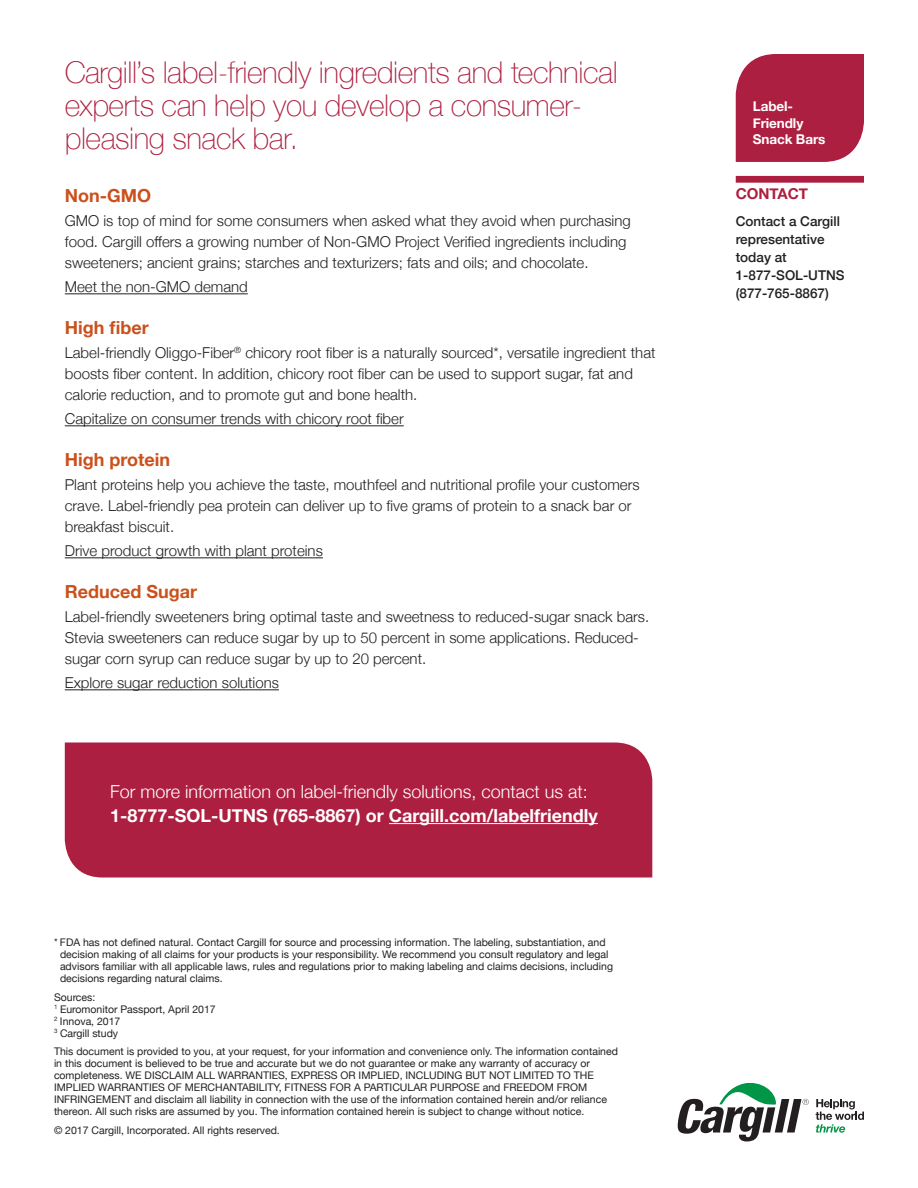
<style>
.page{position:relative;width:918px;height:1188px;background:#fff}
.page>*{position:absolute;margin:0;border:0;box-sizing:border-box;transform-origin:0 0}
.t1{font:100 30px/33px "Helvetica Neue";letter-spacing:-.015em;color:#ad1f40}
.t2{font:300 18px/24px "Helvetica Neue";color:#fff}
.t3{font:700 18px "Helvetica Neue";color:#cb511c}
.t4{font:300 15px/21px "Helvetica Neue";color:#231f20}
.t5{font:700 15px "Helvetica Neue";color:#ad1f40}
.t6{font:500 13.5px/18px "Helvetica Neue";color:#231f20}
.t7{font:700 13.5px/16.5px "Helvetica Neue";letter-spacing:-.01em;color:#fff}
.FOOTNOTES{font:10.5px/12px "Helvetica Neue";color:#231f20}
.s1{font-weight:700}
</style>
<div class="page">
<div style="left:65px;top:742px;width:587px;height:136px;background:#ad1f40"></div>
<div style="left:736px;top:54px;width:128px;height:108px;background:#ad1f40"></div>
<div style="left:736px;top:176px;width:128px;height:7px;background:#ad1f40"></div>
<hr style="left:389px;top:823px;width:209px;height:1px;background:#fff">
<svg style="left:677px;top:1083px;width:132px;height:59px"></svg>
<svg style="left:816px;top:1099px;width:48px;height:34px"></svg>
<hr style="left:65px;top:293px;width:183px;height:1px;background:#231f20">
<hr style="left:65px;top:425px;width:339px;height:1px;background:#231f20">
<hr style="left:65px;top:557px;width:258px;height:1px;background:#231f20">
<hr style="left:65px;top:689px;width:214px;height:1px;background:#231f20">
<p class="t1" style="left:65px;top:55px;width:554px">Cargill’s label-friendly ingredients and technical experts can help you develop a consumer&shy;pleasing snack bar.</p>
<p class="t3" style="left:65px;top:182px;width:88px">Non-GMO</p>
<p class="t4" style="left:65px;top:209px;width:568px">GMO is top of mind for some consumers when asked what they avoid when purchasing food. Cargill offers a growing number of Non-GMO Project Verified ingredients including sweeteners; ancient grains; starches and texturizers; fats and oils; and chocolate.</p>
<p class="t4" style="left:65px;top:275px;width:185px">Meet the non-GMO demand</p>
<p class="t3" style="left:65px;top:314px;width:85px">High fiber</p>
<p class="t4" style="left:65px;top:341px;width:592px">Label-friendly Oliggo-Fiber<sup>®</sup> chicory root fiber is a naturally sourced*, versatile ingredient that boosts fiber content. In addition, chicory root fiber can be used to support sugar, fat and calorie reduction, and to promote gut and bone health.</p>
<p class="t4" style="left:65px;top:407px;width:340px">Capitalize on consumer trends with chicory root fiber</p>
<p class="t3" style="left:65px;top:446px;width:107px">High protein</p>
<p class="t4" style="left:65px;top:473px;width:576px">Plant proteins help you achieve the taste, mouthfeel and nutritional profile your customers crave. Label-friendly pea protein can deliver up to five grams of protein to a snack bar or breakfast biscuit.</p>
<p class="t4" style="left:65px;top:539px;width:260px">Drive product growth with plant proteins</p>
<p class="t3" style="left:65px;top:578px;width:134px">Reduced Sugar</p>
<p class="t4" style="left:65px;top:605px;width:586px">Label-friendly sweeteners bring optimal taste and sweetness to reduced-sugar snack bars.<br>Stevia sweeteners can reduce sugar by up to 50 percent in some applications. Reduced&shy;sugar corn syrup can reduce sugar by up to 20 percent.</p>
<p class="t4" style="left:65px;top:671px;width:216px">Explore sugar reduction solutions</p>
<p class="t2" style="left:110px;top:778px;width:489px">For more information on label-friendly solutions, contact us at:<br><span class="s1">1-8777-SOL-UTNS (765-8867) or Cargill.com/labelfriendly</span></p>
<p class="FOOTNOTES" style="left:60px;top:937px;width:555px;text-indent:-6px">* FDA has not defined natural. Contact Cargill for source and processing information. The labeling, substantiation, and decision making of all claims for your products is your responsibility. We recommend you consult regulatory and legal advisors familiar with all applicable laws, rules and regulations prior to making labeling and claims decisions, including decisions regarding natural claims.</p>
<p class="FOOTNOTES" style="left:54px;top:991px;width:43px">Sources:</p>
<p class="FOOTNOTES" style="left:54px;top:1003px;width:163px"><sup>1</sup> Euromonitor Passport, April 2017</p>
<p class="FOOTNOTES" style="left:54px;top:1015px;width:68px"><sup>2</sup> Innova, 2017</p>
<p class="FOOTNOTES" style="left:54px;top:1027px;width:66px"><sup>3</sup> Cargill study</p>
<p class="FOOTNOTES" style="left:54px;top:1046px;width:566px">This document is provided to you, at your request, for your information and convenience only. The information contained in this document is believed to be true and accurate but we do not guarantee or make any warranty of accuracy or completeness. WE DISCLAIM ALL WARRANTIES, EXPRESS OR IMPLIED, INCLUDING BUT NOT LIMITED TO THE IMPLIED WARRANTIES OF MERCHANTABILITY, FITNESS FOR A PARTICULAR PURPOSE and FREEDOM FROM INFRINGEMENT and disclaim all liability in connection with the use of the information contained herein and/or reliance thereon. All such risks are assumed by you. The information contained herein is subject to change without notice.</p>
<p class="FOOTNOTES" style="left:54px;top:1125px;width:227px">© 2017 Cargill, Incorporated. All rights reserved.</p>
<p class="t7" style="left:753px;top:98px;width:74px">Label-<br>Friendly<br>Snack Bars</p>
<p class="t5" style="left:736px;top:182px;width:74px">CONTACT</p>
<p class="t6" style="left:736px;top:212px;width:110px">Contact a Cargill representative today at<br>1-877-SOL-UTNS (877-765-8867)</p>
</div>
